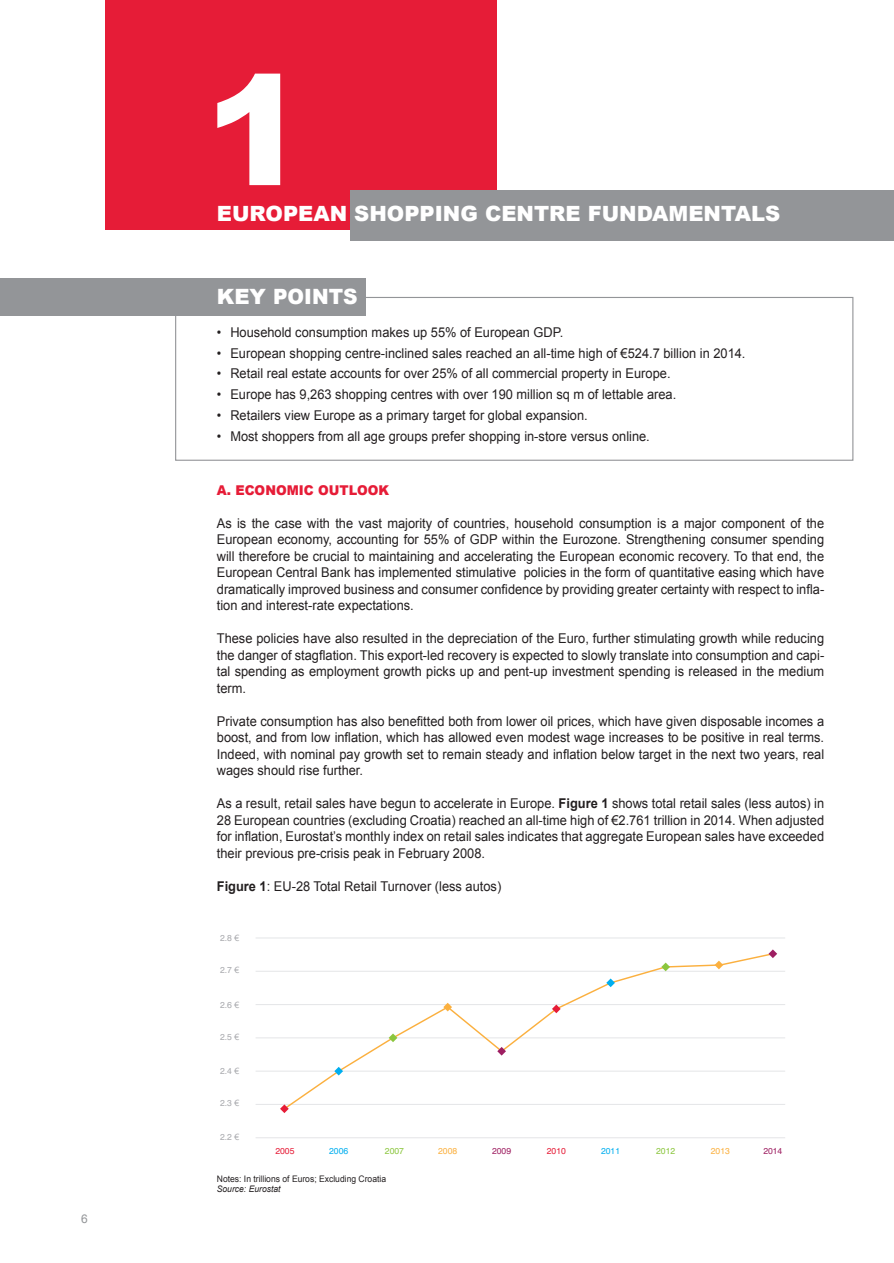
<style>
.page{position:relative;width:894px;height:1263px;background:#fff}
.page>*{position:absolute;margin:0;border:0;box-sizing:border-box;transform-origin:0 0}
.t1{font:900 153.15px "Arial";color:#fff}
.t2{font:900 21px "Arial";color:#fff}
.t3{font:13.5px/16.5px "Arial";color:#231f20;text-align:justify;scale:.95 1}
.t4{font:900 13.5px "Arial";color:#e61c37;scale:.95 1}
.t5{font:12px "Arial";color:#939598}
.t6{font:9px "Arial";color:#231f20;scale:.95 1}
.t7{font:italic 9px "Arial";color:#231f20;scale:.95 1}
.t8{font:8.7px "Swiss 721 BT";color:#a8a9ad}
.t9{font:8.7px "Swiss 721 BT";color:#e61c37}
.t10{font:8.7px "Swiss 721 BT";color:#00aeef}
.t11{font:8.7px "Swiss 721 BT";color:#8bc63e}
.t12{font:8.7px "Swiss 721 BT";color:#fbb03f}
.t13{font:8.7px "Swiss 721 BT";color:#9e1f62}
.s1{font-weight:700}
.s2{font-family:"Arial"}
</style>
<div class="page">
<div style="left:175px;top:297px;width:678px;height:164px;border:1px solid #939598"></div>
<div style="left:0;top:278px;width:365px;height:38px;background:#939598"></div>
<div style="left:105px;top:0;width:391px;height:229px;background:#e61c37"></div>
<div style="left:350px;top:191px;width:543px;height:50px;background:#939598"></div>
<hr style="left:255px;top:1137px;width:529px;height:1px;background:#e6e7e9">
<hr style="left:255px;top:1103px;width:529px;height:2px;background:#e6e7e9">
<hr style="left:255px;top:1070px;width:529px;height:1px;background:#e6e7e9">
<hr style="left:255px;top:1037px;width:529px;height:1px;background:#e6e7e9">
<hr style="left:255px;top:1004px;width:529px;height:1px;background:#e6e7e9">
<hr style="left:255px;top:970px;width:529px;height:1px;background:#e6e7e9">
<hr style="left:255px;top:937px;width:529px;height:1px;background:#e6e7e9">
<svg style="left:282px;top:954px;width:492px;height:156px"></svg>
<svg style="left:280px;top:1104px;width:8px;height:9px"></svg>
<svg style="left:334px;top:1066px;width:9px;height:9px"></svg>
<svg style="left:388px;top:1033px;width:9px;height:9px"></svg>
<svg style="left:443px;top:1002px;width:9px;height:9px"></svg>
<svg style="left:551px;top:1004px;width:9px;height:9px"></svg>
<svg style="left:606px;top:978px;width:8px;height:9px"></svg>
<svg style="left:661px;top:962px;width:8px;height:9px"></svg>
<svg style="left:714px;top:960px;width:9px;height:9px"></svg>
<svg style="left:768px;top:949px;width:8px;height:9px"></svg>
<svg style="left:497px;top:1047px;width:9px;height:8px"></svg>
<p class="t5" style="left:81px;top:1210px;width:8px">6</p>
<h1 class="t1" style="left:205px;top:19px;width:104px">1</h1>
<h2 class="t2" style="left:217px;top:198px;width:565px">EUROPEAN SHOPPING CENTRE FUNDAMENTALS</h2>
<h2 class="t2" style="left:217px;top:281px;width:142px">KEY POINTS</h2>
<p class="t3" style="left:217px;top:324px;width:366px">• Household consumption makes up 55% of European GDP.</p>
<p class="t3" style="left:217px;top:345px;width:557px">• European shopping centre-inclined sales reached an all-time high of €524.7 billion in 2014.</p>
<p class="t3" style="left:217px;top:365px;width:479px">• Retail real estate accounts for over 25% of all commercial property in Europe.</p>
<p class="t3" style="left:217px;top:386px;width:485px">• Europe has 9,263 shopping centres with over 190 million sq m of lettable area.</p>
<p class="t3" style="left:217px;top:407px;width:392px">• Retailers view Europe as a primary target for global expansion.</p>
<p class="t3" style="left:217px;top:428px;width:457px">• Most shoppers from all age groups prefer shopping in-store versus online.</p>
<p class="t4" style="left:217px;top:480px;width:183px">A. ECONOMIC OUTLOOK</p>
<p class="t3" style="left:217px;top:515px;width:640px">As is the case with the vast majority of countries, household consumption is a major component of the European economy, accounting for 55% of GDP within the Eurozone. Strengthening consumer spending will therefore be crucial to maintaining and accelerating the European economic recovery. To that end, the European Central Bank has implemented stimulative policies in the form of quantitative easing which have dramatically improved business and consumer confidence by providing greater certainty with respect to infla&shy;tion and interest-rate expectations.</p>
<p class="t3" style="left:217px;top:630px;width:640px">These policies have also resulted in the depreciation of the Euro, further stimulating growth while reducing the danger of stagflation. This export-led recovery is expected to slowly translate into consumption and capi&shy;tal spending as employment growth picks up and pent-up investment spending is released in the medium term.</p>
<p class="t3" style="left:217px;top:713px;width:640px">Private consumption has also benefitted both from lower oil prices, which have given disposable incomes a boost, and from low inflation, which has allowed even modest wage increases to be positive in real terms.<br>Indeed, with nominal pay growth set to remain steady and inflation below target in the next two years, real wages should rise further.</p>
<p class="t3" style="left:217px;top:795px;width:640px">As a result, retail sales have begun to accelerate in Europe. <span class="s1">Figure 1</span> shows total retail sales (less autos) in 28 European countries (excluding Croatia) reached an all-time high of €2.761 trillion in 2014. When adjusted for inflation, Eurostat’s monthly index on retail sales indicates that aggregate European sales have exceeded their previous pre-crisis peak in February 2008.</p>
<p class="t3" style="left:217px;top:878px;width:301px"><span class="s1">Figure 1</span>: EU-28 Total Retail Turnover (less autos)</p>
<p class="t8" style="left:220px;top:933px;width:21px">2.8 <span class="s2">€</span></p>
<p class="t8" style="left:220px;top:964px;width:21px">2.7 <span class="s2">€</span></p>
<p class="t8" style="left:220px;top:999px;width:21px">2.6 <span class="s2">€</span></p>
<p class="t8" style="left:220px;top:1031px;width:21px">2.5 <span class="s2">€</span></p>
<p class="t8" style="left:220px;top:1065px;width:21px">2.4 <span class="s2">€</span></p>
<p class="t8" style="left:220px;top:1098px;width:21px">2.3 <span class="s2">€</span></p>
<p class="t8" style="left:220px;top:1131px;width:21px">2.2 <span class="s2">€</span></p>
<p class="t9" style="left:275px;top:1145px;width:21px">2005</p>
<p class="t10" style="left:329px;top:1145px;width:21px">2006</p>
<p class="t11" style="left:385px;top:1145px;width:21px">2007</p>
<p class="t12" style="left:438px;top:1145px;width:21px">2008</p>
<p class="t13" style="left:492px;top:1145px;width:21px">2009</p>
<p class="t9" style="left:546px;top:1145px;width:21px">2010</p>
<p class="t10" style="left:601px;top:1145px;width:21px">2011</p>
<p class="t11" style="left:656px;top:1145px;width:21px">2012</p>
<p class="t12" style="left:710px;top:1145px;width:21px">2013</p>
<p class="t13" style="left:763px;top:1145px;width:21px">2014</p>
<p class="t6" style="left:217px;top:1172px;width:180px">Notes: In trillions of Euros; Excluding Croatia</p>
<p class="t7" style="left:217px;top:1183px;width:69px">Source: Eurostat</p>
</div>
